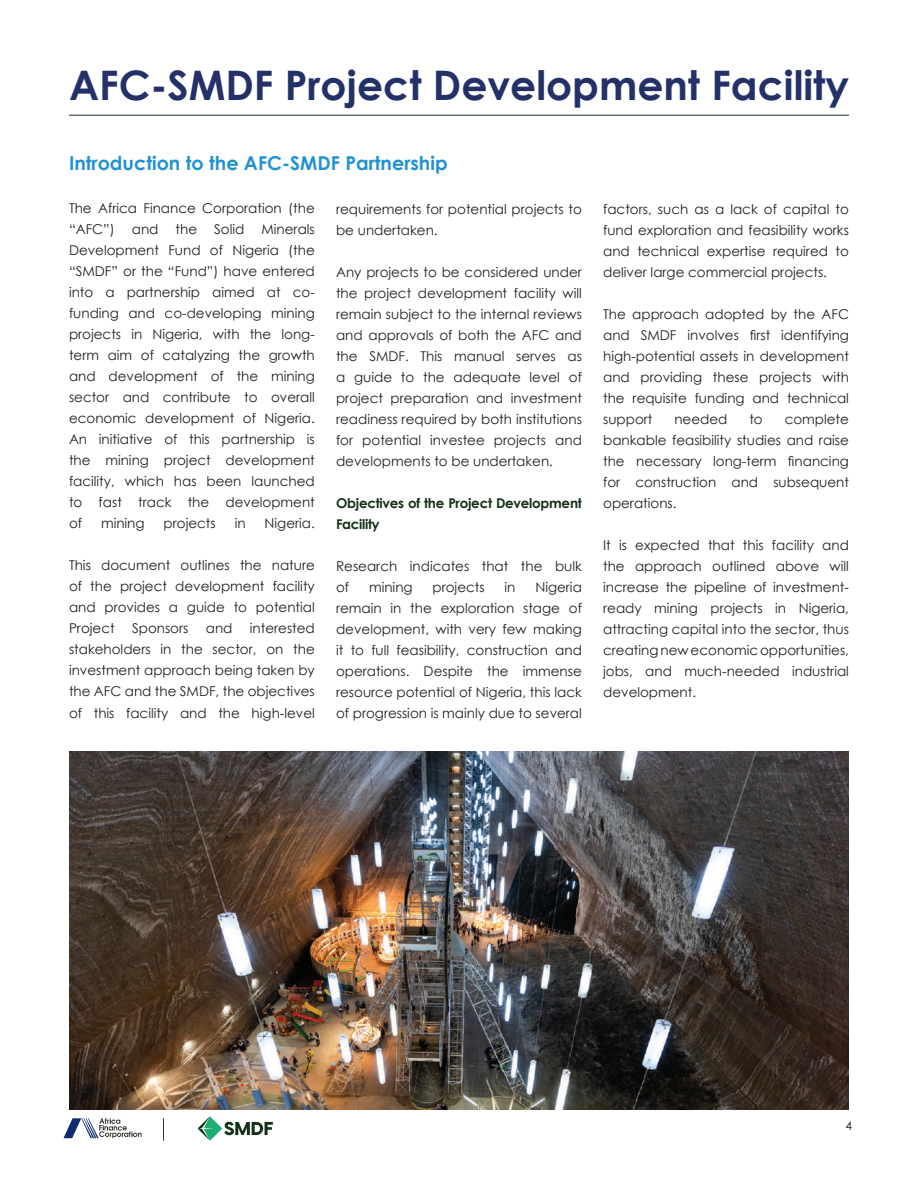
<style>
.page{position:relative;width:918px;height:1188px;background:#fff}
.page>*{position:absolute;margin:0;border:0;box-sizing:border-box;transform-origin:0 0}
.t1{font:700 40.65px "Century Gothic";color:#233168}
.t2{font:700 19.2px "Century Gothic";color:#2192d1}
.t3{font:13.5px/21px "Century Gothic";color:#231f20;text-align:justify}
.t4{font:700 13.5px/21px "Century Gothic";letter-spacing:-.02em;color:#143217}
.t5{font:12px "Century Gothic";color:#231f20}
</style>
<div class="page">
<svg style="left:198px;top:1116px;width:75px;height:25px"></svg>
<svg style="left:63px;top:1118px;width:79px;height:20px"></svg>
<svg style="left:163px;top:1118px;width:1px;height:23px"></svg>
<hr style="left:69px;top:115px;width:780px;height:1px;background:#153217">
<img style="left:69px;top:752px;width:780px;height:357px">
<h1 class="t1" style="left:69px;top:54px;width:782px">AFC-SMDF Project Development Facility</h1>
<h2 class="t2" style="left:69px;top:148px;width:380px">Introduction to the AFC-SMDF Partnership</h2>
<p class="t3" style="left:69px;top:198px;width:247px">The Africa Finance Corporation (the “AFC”)</p>
<p class="t3" style="left:69px;top:219px;width:247px;text-indent:192px">Minerals Development Fund of Nigeria (the “SMDF” or the “Fund”) have entered into a partnership aimed at co&shy;funding and co-developing mining projects in Nigeria, with the long&shy;term aim of catalyzing the growth and development of the mining sector and contribute to overall economic development of Nigeria.<br>An initiative of this partnership is the mining project development facility, which has been launched to fast track the development of</p>
<p class="t3" style="left:132px;top:219px;width:28px">and</p>
<p class="t3" style="left:176px;top:219px;width:23px">the</p>
<p class="t3" style="left:214px;top:219px;width:32px">Solid</p>
<p class="t3" style="left:101px;top:513px;width:45px">mining</p>
<p class="t3" style="left:164px;top:513px;width:54px">projects</p>
<p class="t3" style="left:235px;top:513px;width:12px">in</p>
<p class="t3" style="left:265px;top:513px;width:52px">Nigeria.</p>
<p class="t3" style="left:69px;top:555px;width:247px">This document outlines the nature of the project development facility and provides a guide to potential Project</p>
<p class="t3" style="left:69px;top:618px;width:247px;text-indent:181px">interested stakeholders in the sector, on the investment approach being taken by the AFC and the SMDF, the objectives of this facility and the high-level</p>
<p class="t3" style="left:132px;top:618px;width:58px">Sponsors</p>
<p class="t3" style="left:206px;top:618px;width:28px">and</p>
<p class="t3" style="left:336px;top:198px;width:247px">requirements for potential projects to be undertaken.</p>
<p class="t3" style="left:336px;top:261px;width:247px">Any projects to be considered under the project development facility will remain subject to the internal reviews and approvals of both the AFC and the SMDF. This manual serves as a guide to the adequate level of project preparation and investment readiness required by both institutions for potential investee projects and developments to be undertaken.</p>
<p class="t4" style="left:336px;top:492px;width:247px">Objectives of the Project Development<br>Facility</p>
<p class="t3" style="left:336px;top:555px;width:247px">Research indicates that the bulk of</p>
<p class="t3" style="left:336px;top:576px;width:247px;text-indent:199px">Nigeria remain in the exploration stage of development, with very few making it to full feasibility, construction and operations. Despite the immense resource potential of Nigeria, this lack of progression is mainly due to several</p>
<p class="t3" style="left:369px;top:576px;width:45px">mining</p>
<p class="t3" style="left:433px;top:576px;width:54px">projects</p>
<p class="t3" style="left:505px;top:576px;width:12px">in</p>
<p class="t3" style="left:603px;top:198px;width:247px">factors, such as a lack of capital to fund exploration and feasibility works and technical expertise required to deliver large commercial projects.</p>
<p class="t3" style="left:603px;top:303px;width:247px">The approach adopted by the AFC and SMDF involves first identifying high-potential assets in development and providing these projects with the requisite funding and technical support</p>
<p class="t3" style="left:603px;top:408px;width:247px;text-indent:182px">complete bankable feasibility studies and raise the necessary long-term financing for construction and subsequent operations.</p>
<p class="t3" style="left:603px;top:534px;width:247px">It is expected that this facility and the approach outlined above will increase the pipeline of investment&shy;ready mining projects in Nigeria, attracting capital into the sector, thus creating new economic opportunities, jobs, and much-needed industrial development.</p>
<p class="t3" style="left:674px;top:408px;width:55px">needed</p>
<p class="t3" style="left:749px;top:408px;width:15px">to</p>
<p class="t5" style="left:845px;top:1117px;width:8px">4</p>
</div>
